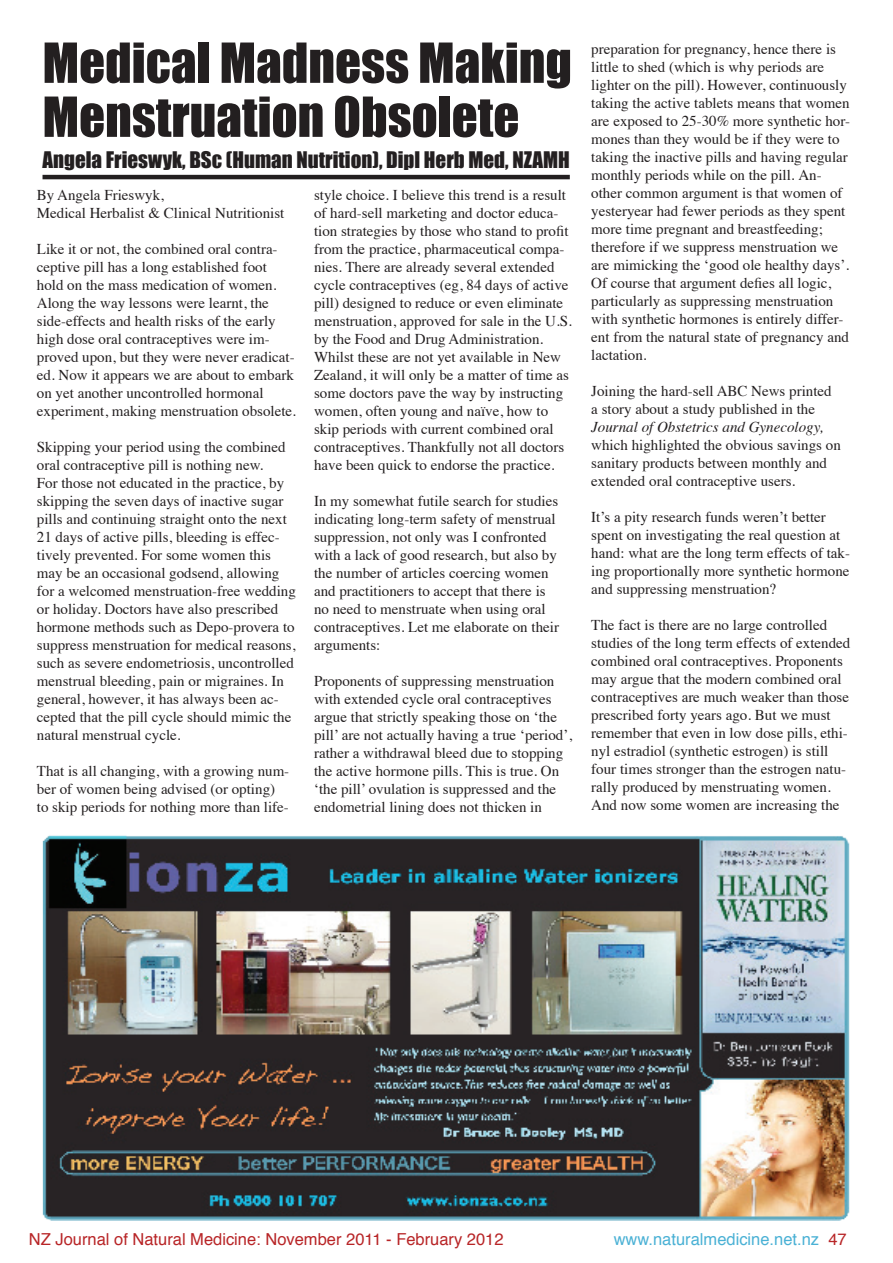
<style>
.page{position:relative;width:893px;height:1263px;background:#fff}
.page>*{position:absolute;margin:0;border:0;box-sizing:border-box;transform-origin:0 0}
.t1{font:51px/54px "Impact";color:#231f20}
.t2{font:21px "Impact";color:#231f20}
.t3{font:16.5px "Helvetica";color:#b82527}
.t4{font:16.5px "Helvetica";color:#4ab1d5}
.t5{font:15px/18px "Times";color:#231f20}
.t6{font:italic 15px "Times";color:#231f20}
.s1{color:#b82527}
</style>
<div class="page">
<hr style="left:43px;top:175px;width:527px;height:4px;background:#231f20">
<img style="left:42px;top:835px;width:808px;height:385px">
<h1 class="t1" style="left:43px;top:34px;width:531px">Medical Madness Making<br>Menstruation Obsolete</h1>
<h2 class="t2" style="left:43px;top:144px;width:529px">Angela Frieswyk, BSc (Human Nutrition), Dipl Herb Med, NZAMH</h2>
<p class="t5" style="left:37px;top:185px;width:249px">By Angela Frieswyk,<br>Medical Herbalist &amp; Clinical Nutritionist</p>
<p class="t5" style="left:37px;top:239px;width:261px">Like it or not, the combined oral contra&shy;ceptive pill has a long established foot hold on the mass medication of women.<br>Along the way lessons were learnt, the side-effects and health risks of the early high dose oral contraceptives were im&shy;proved upon, but they were never eradicat&shy;ed. Now it appears we are about to embark on yet another uncontrolled hormonal experiment, making menstruation obsolete.</p>
<p class="t5" style="left:37px;top:437px;width:261px">Skipping your period using the combined oral contraceptive pill is nothing new.<br>For those not educated in the practice, by skipping the seven days of inactive sugar pills and continuing straight onto the next 21 days of active pills, bleeding is effec&shy;tively prevented. For some women this may be an occasional godsend, allowing for a welcomed menstruation-free wedding or holiday. Doctors have also prescribed hormone methods such as Depo-provera to suppress menstruation for medical reasons, such as severe endometriosis, uncontrolled menstrual bleeding, pain or migraines. In general, however, it has always been ac&shy;cepted that the pill cycle should mimic the natural menstrual cycle.</p>
<p class="t5" style="left:37px;top:761px;width:254px">That is all changing, with a growing num&shy;ber of women being advised (or opting) to skip periods for nothing more than life-</p>
<p class="t5" style="left:314px;top:185px;width:259px">style choice. I believe this trend is a result of hard-sell marketing and doctor educa&shy;tion strategies by those who stand to profit from the practice, pharmaceutical compa&shy;nies. There are already several extended cycle contraceptives (eg, 84 days of active pill) designed to reduce or even eliminate menstruation, approved for sale in the U.S. by the Food and Drug Administration.<br>Whilst these are not yet available in New Zealand, it will only be a matter of time as some doctors pave the way by instructing women, often young and naïve, how to skip periods with current combined oral contraceptives. Thankfully not all doctors have been quick to endorse the practice.</p>
<p class="t5" style="left:314px;top:491px;width:246px">In my somewhat futile search for studies indicating long-term safety of menstrual suppression, not only was I confronted with a lack of good research, but also by the number of articles coercing women and practitioners to accept that there is no need to menstruate when using oral contraceptives. Let me elaborate on their arguments:</p>
<p class="t5" style="left:314px;top:671px;width:259px">Proponents of suppressing menstruation with extended cycle oral contraceptives argue that strictly speaking those on ‘the pill’ are not actually having a true ‘period’, rather a withdrawal bleed due to stopping the active hormone pills. This is true. On ‘the pill’ ovulation is suppressed and the endometrial lining does not thicken in</p>
<p class="t5" style="left:591px;top:38px;width:260px">preparation for pregnancy, hence there is little to shed (which is why periods are lighter on the pill). However, continuously taking the active tablets means that women are exposed to 25-30% more synthetic hor&shy;mones than they would be if they were to taking the inactive pills and having regular monthly periods while on the pill. An&shy;other common argument is that women of yesteryear had fewer periods as they spent more time pregnant and breastfeeding; therefore if we suppress menstruation we are mimicking the ‘good ole healthy days’.<br>Of course that argument defies all logic, particularly as suppressing menstruation with synthetic hormones is entirely differ&shy;ent from the natural state of pregnancy and lactation.</p>
<p class="t5" style="left:591px;top:380px;width:242px">Joining the hard-sell ABC News printed a story about a study published in the</p>
<p class="t6" style="left:591px;top:414px;width:234px">Journal of Obstetrics and Gynecology,</p>
<p class="t5" style="left:591px;top:434px;width:251px">which highlighted the obvious savings on sanitary products between monthly and extended oral contraceptive users.</p>
<p class="t5" style="left:591px;top:506px;width:260px">It’s a pity research funds weren’t better spent on investigating the real question at hand: what are the long term effects of tak&shy;ing proportionally more synthetic hormone and suppressing menstruation?</p>
<p class="t5" style="left:591px;top:614px;width:261px">The fact is there are no large controlled studies of the long term effects of extended combined oral contraceptives. Proponents may argue that the modern combined oral contraceptives are much weaker than those prescribed forty years ago. But we must remember that even in low dose pills, ethi&shy;nyl estradiol (synthetic estrogen) is still four times stronger than the estrogen natu&shy;rally produced by menstruating women.<br>And now some women are increasing the</p>
<p class="t3" style="left:29px;top:1227px;width:476px">NZ Journal of Natural Medicine: November 2011 - February 2012</p>
<p class="t4" style="left:614px;top:1227px;width:234px">www.naturalmedicine.net.nz <span class="s1">47</span></p>
</div>
